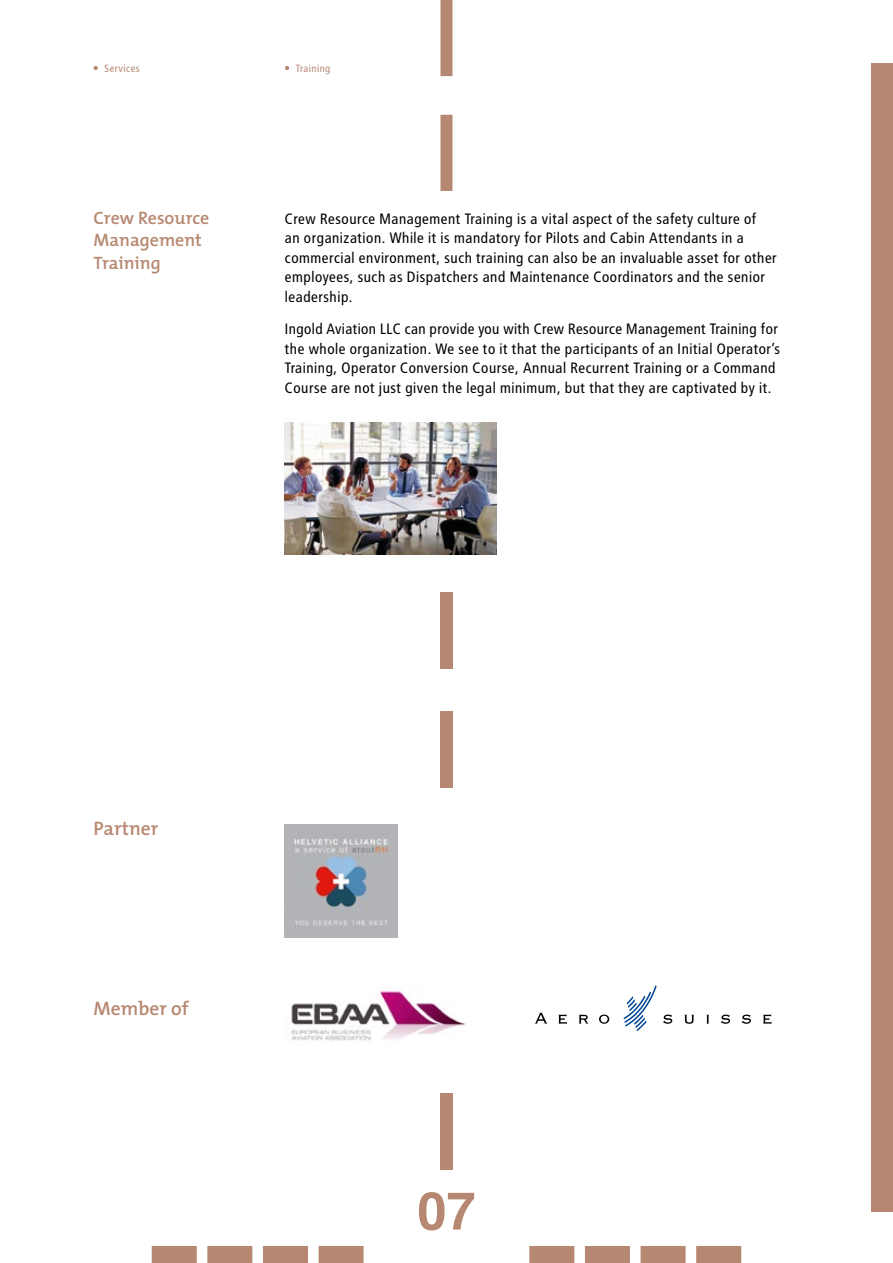
<style>
.page{position:relative;width:893px;height:1263px;background:#fff}
.page>*{position:absolute;margin:0;border:0;box-sizing:border-box;transform-origin:0 0}
.t1{font:700 52.5px "Helvetica";color:#b78871}
.t2{font:600 19.5px "The Mix";color:#b78871}
.t3{font:600 18px/22.5px "The Mix";color:#b78871}
.t4{font:15px/19.5px "Transit";color:#000}
.t5{font:10.5px "Transit";letter-spacing:.01em;color:#b78871}
</style>
<div class="page">
<img style="left:285px;top:825px;width:112px;height:112px">
<img style="left:291px;top:990px;width:175px;height:51px">
<svg style="left:535px;top:1013px;width:12px;height:10px"></svg>
<svg style="left:558px;top:1014px;width:9px;height:10px"></svg>
<svg style="left:579px;top:1015px;width:9px;height:8px"></svg>
<svg style="left:599px;top:1014px;width:10px;height:10px"></svg>
<svg style="left:663px;top:1014px;width:9px;height:10px"></svg>
<svg style="left:684px;top:1015px;width:10px;height:9px"></svg>
<svg style="left:706px;top:1015px;width:3px;height:8px"></svg>
<svg style="left:721px;top:1014px;width:9px;height:10px"></svg>
<svg style="left:742px;top:1014px;width:9px;height:10px"></svg>
<svg style="left:763px;top:1014px;width:8px;height:10px"></svg>
<svg style="left:623px;top:985px;width:34px;height:47px"></svg>
<div style="left:872px;top:64px;width:21px;height:1148px;background:#b78871"></div>
<svg style="left:440px;top:0;width:12px;height:191px"></svg>
<div style="left:440px;top:1093px;width:12px;height:76px;background:#b78871"></div>
<div style="left:440px;top:592px;width:12px;height:76px;background:#b78871"></div>
<div style="left:440px;top:711px;width:12px;height:76px;background:#b78871"></div>
<div style="left:152px;top:1246px;width:45px;height:17px;background:#b78871"></div>
<div style="left:207px;top:1246px;width:45px;height:17px;background:#b78871"></div>
<div style="left:263px;top:1246px;width:45px;height:17px;background:#b78871"></div>
<div style="left:319px;top:1246px;width:45px;height:17px;background:#b78871"></div>
<div style="left:529px;top:1246px;width:45px;height:17px;background:#b78871"></div>
<div style="left:585px;top:1246px;width:45px;height:17px;background:#b78871"></div>
<div style="left:641px;top:1246px;width:45px;height:17px;background:#b78871"></div>
<div style="left:696px;top:1246px;width:45px;height:17px;background:#b78871"></div>
<svg style="left:94px;top:66px;width:4px;height:4px"></svg>
<svg style="left:285px;top:66px;width:4px;height:4px"></svg>
<img style="left:285px;top:422px;width:212px;height:132px">
<p class="t5" style="left:105px;top:62px;width:37px">Services</p>
<p class="t5" style="left:296px;top:62px;width:36px">Training</p>
<p class="t3" style="left:94px;top:206px;width:117px">Crew Resource<br>Management<br>Training</p>
<p class="t4" style="left:285px;top:209px;width:494px">Crew Resource Management Training is a vital aspect of the safety culture of<br>an organization. While it is mandatory for Pilots and Cabin Attendants in a commercial environment, such training can also be an invaluable asset for other employees, such as Dispatchers and Maintenance Coordinators and the senior leadership.</p>
<p class="t4" style="left:285px;top:319px;width:497px">Ingold Aviation LLC can provide you with Crew Resource Management Training for the whole organization. We see to it that the participants of an Initial Operator’s Training, Operator Conversion Course, Annual Recurrent Training or a Command Course are not just given the legal minimum, but that they are captivated by it.</p>
<h2 class="t2" style="left:94px;top:812px;width:66px">Partner</h2>
<h2 class="t2" style="left:94px;top:992px;width:97px">Member of</h2>
<h1 class="t1" style="left:417px;top:1169px;width:60px">07</h1>
</div>
